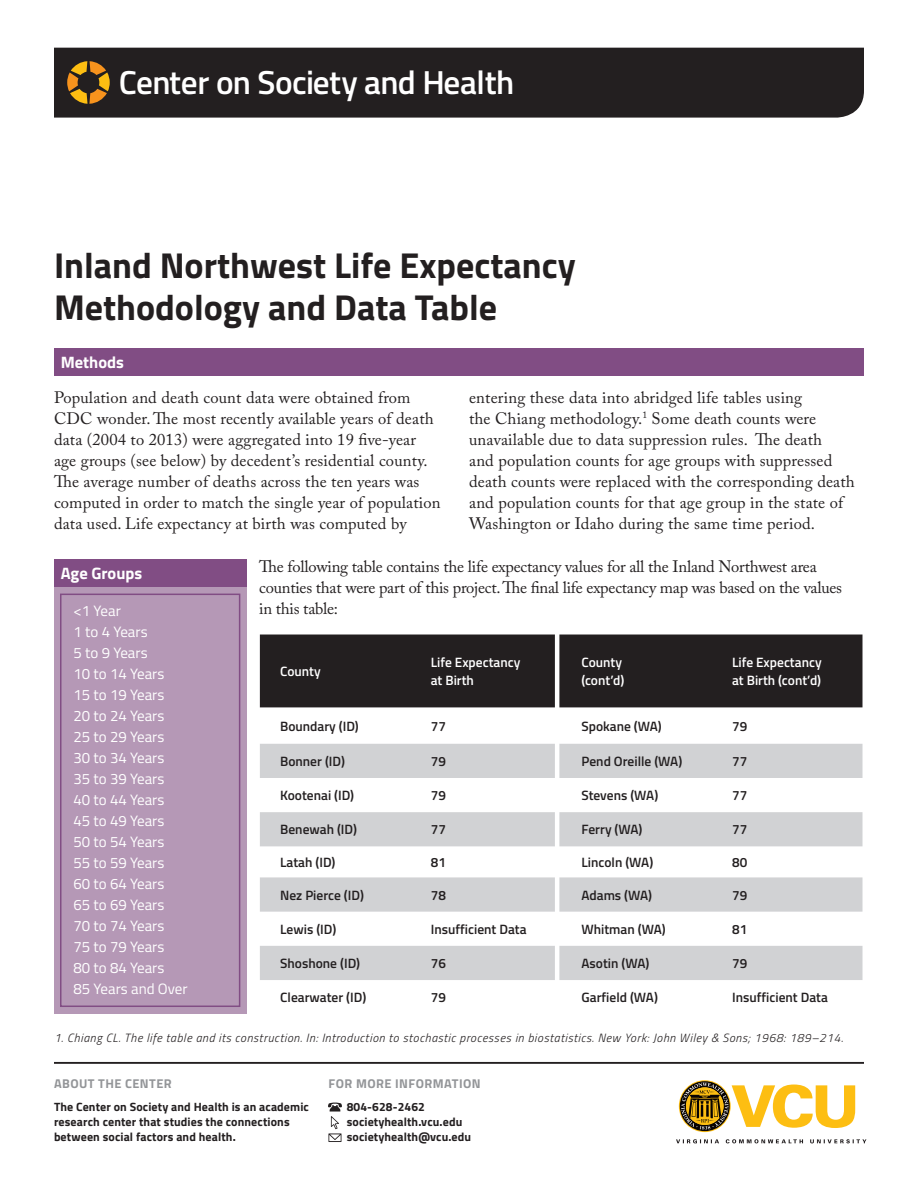
<style>
.page{position:relative;width:918px;height:1188px;background:#fff}
.page>*{position:absolute;margin:0;border:0;box-sizing:border-box;transform-origin:0 0}
.t1{font:700 36px/42px "Titillium";color:#231f20}
.t2{font:600 33.3px "Titillium Web";letter-spacing:-.02em;color:#fff}
.t3{font:16.5px/21px "Adobe Caslon Pro";letter-spacing:.01em;color:#231f20}
.t4{font:16.5px/21px "Adobe Caslon Pro";letter-spacing:-.015em;color:#231f20}
.t5{font:700 16.5px "Titillium";color:#fff}
.t6{font:15px/21px "Titillium";color:#fff}
.t7{font:600 13.5px "Titillium";color:#231f20}
.t8{font:600 13.5px/18px "Titillium";color:#fff}
.t9{font:700 12.75px "Titillium";letter-spacing:.035em;color:#939598}
.t10{font:700 12px/15px "Titillium";letter-spacing:.01em;color:#231f20}
.t11{font:italic 300 12px "Titillium";letter-spacing:.05em;color:#231f20}
</style>
<div class="page">
<div style="left:54px;top:560px;width:192px;height:454px;background:#b598b6"></div>
<div style="left:54px;top:48px;width:810px;height:70px;background:#231f20"></div>
<svg style="left:67px;top:61px;width:43px;height:43px"></svg>
<hr style="left:54px;top:1062px;width:810px;height:2px;background:#231f20">
<svg style="left:680px;top:1081px;width:175px;height:50px"></svg>
<svg style="left:676px;top:1139px;width:190px;height:4px"></svg>
<svg style="left:328px;top:1102px;width:14px;height:40px"></svg>
<div style="left:54px;top:348px;width:810px;height:28px;background:#814d84"></div>
<div style="left:54px;top:560px;width:192px;height:27px;background:#814d84"></div>
<div style="left:260px;top:635px;width:602px;height:72px;background:#231f20"></div>
<svg style="left:260px;top:744px;width:602px;height:236px;fill:#d1d2d4"></svg>
<hr style="left:555px;top:595px;width:4px;height:390px;background:#fff">
<div style="left:60px;top:594px;width:180px;height:413px;border:2px solid #814d84"></div>
<h2 class="t2" style="left:119px;top:57px;width:397px">Center on Society and Health</h2>
<h1 class="t1" style="left:54px;top:242px;width:523px">Inland Northwest Life Expectancy<br>Methodology and Data Table</h1>
<p class="t5" style="left:61px;top:349px;width:65px">Methods</p>
<p class="t3" style="left:54px;top:387px;width:388px">Population and death count data were obtained from CDC wonder. The most recently available years of death data (2004 to 2013) were aggregated into 19 five-year age groups (see below) by decedent’s residential county.<br>The average number of deaths across the ten years was computed in order to match the single year of population data used. Life expectancy at birth was computed by</p>
<p class="t3" style="left:469px;top:387px;width:387px">entering these data into abridged life tables using<br>the Chiang methodology.<sup>1</sup> Some death counts were unavailable due to data suppression rules. The death<br>and population counts for age groups with suppressed death counts were replaced with the corresponding death and population counts for that age group in the state of Washington or Idaho during the same time period.</p>
<p class="t5" style="left:61px;top:560px;width:83px">Age Groups</p>
<p class="t4" style="left:259px;top:556px;width:584px">The following table contains the life expectancy values for all the Inland Northwest area counties that were part of this project. The final life expectancy map was based on the values in this table:</p>
<p class="t6" style="left:74px;top:599px;width:116px">&lt;1 Year<br>1 to 4 Years<br>5 to 9 Years<br>10 to 14 Years<br>15 to 19 Years<br>20 to 24 Years<br>25 to 29 Years<br>30 to 34 Years<br>35 to 39 Years<br>40 to 44 Years<br>45 to 49 Years<br>50 to 54 Years<br>55 to 59 Years<br>60 to 64 Years<br>65 to 69 Years<br>70 to 74 Years<br>75 to 79 Years<br>80 to 84 Years<br>85 Years and Over</p>
<p class="t8" style="left:280px;top:662px;width:42px">County</p>
<p class="t8" style="left:431px;top:653px;width:91px">Life Expectancy at Birth</p>
<p class="t8" style="left:581px;top:653px;width:44px">County (cont’d)</p>
<p class="t8" style="left:732px;top:653px;width:91px">Life Expectancy at Birth (cont’d)</p>
<p class="t7" style="left:280px;top:716px;width:80px">Boundary (ID)</p>
<p class="t7" style="left:431px;top:716px;width:17px">77</p>
<p class="t7" style="left:581px;top:716px;width:82px">Spokane (WA)</p>
<p class="t7" style="left:732px;top:716px;width:17px">79</p>
<p class="t7" style="left:280px;top:751px;width:66px">Bonner (ID)</p>
<p class="t7" style="left:431px;top:751px;width:17px">79</p>
<p class="t7" style="left:581px;top:751px;width:102px">Pend Oreille (WA)</p>
<p class="t7" style="left:732px;top:751px;width:17px">77</p>
<p class="t7" style="left:280px;top:785px;width:76px">Kootenai (ID)</p>
<p class="t7" style="left:431px;top:785px;width:17px">79</p>
<p class="t7" style="left:581px;top:785px;width:78px">Stevens (WA)</p>
<p class="t7" style="left:732px;top:785px;width:17px">77</p>
<p class="t7" style="left:280px;top:819px;width:78px">Benewah (ID)</p>
<p class="t7" style="left:431px;top:819px;width:17px">77</p>
<p class="t7" style="left:581px;top:819px;width:63px">Ferry (WA)</p>
<p class="t7" style="left:732px;top:819px;width:17px">77</p>
<p class="t7" style="left:280px;top:852px;width:57px">Latah (ID)</p>
<p class="t7" style="left:431px;top:852px;width:17px">81</p>
<p class="t7" style="left:582px;top:852px;width:73px">Lincoln (WA)</p>
<p class="t7" style="left:732px;top:852px;width:17px">80</p>
<p class="t7" style="left:280px;top:885px;width:85px">Nez Pierce (ID)</p>
<p class="t7" style="left:431px;top:885px;width:17px">78</p>
<p class="t7" style="left:582px;top:885px;width:72px">Adams (WA)</p>
<p class="t7" style="left:732px;top:885px;width:17px">79</p>
<p class="t7" style="left:280px;top:919px;width:58px">Lewis (ID)</p>
<p class="t7" style="left:431px;top:919px;width:97px">Insufficient Data</p>
<p class="t7" style="left:582px;top:919px;width:86px">Whitman (WA)</p>
<p class="t7" style="left:732px;top:919px;width:17px">81</p>
<p class="t7" style="left:280px;top:953px;width:81px">Shoshone (ID)</p>
<p class="t7" style="left:431px;top:953px;width:17px">76</p>
<p class="t7" style="left:582px;top:953px;width:69px">Asotin (WA)</p>
<p class="t7" style="left:732px;top:953px;width:17px">79</p>
<p class="t7" style="left:280px;top:987px;width:88px">Clearwater (ID)</p>
<p class="t7" style="left:431px;top:987px;width:17px">79</p>
<p class="t7" style="left:582px;top:987px;width:78px">Garfield (WA)</p>
<p class="t7" style="left:732px;top:987px;width:97px">Insufficient Data</p>
<p class="t11" style="left:54px;top:1030px;width:791px">1. Chiang CL. The life table and its construction. In: Introduction to stochastic processes in biostatistics. New York: John Wiley &amp; Sons; 1968: 189–214.</p>
<p class="t9" style="left:54px;top:1074px;width:119px">ABOUT THE CENTER</p>
<p class="t9" style="left:329px;top:1074px;width:154px">FOR MORE INFORMATION</p>
<p class="t10" style="left:347px;top:1098px;width:126px">804-628-2462 societyhealth.vcu.edu societyhealth@vcu.edu</p>
<p class="t10" style="left:54px;top:1098px;width:256px">The Center on Society and Health is an academic research center that studies the connections between social factors and health.</p>
</div>
